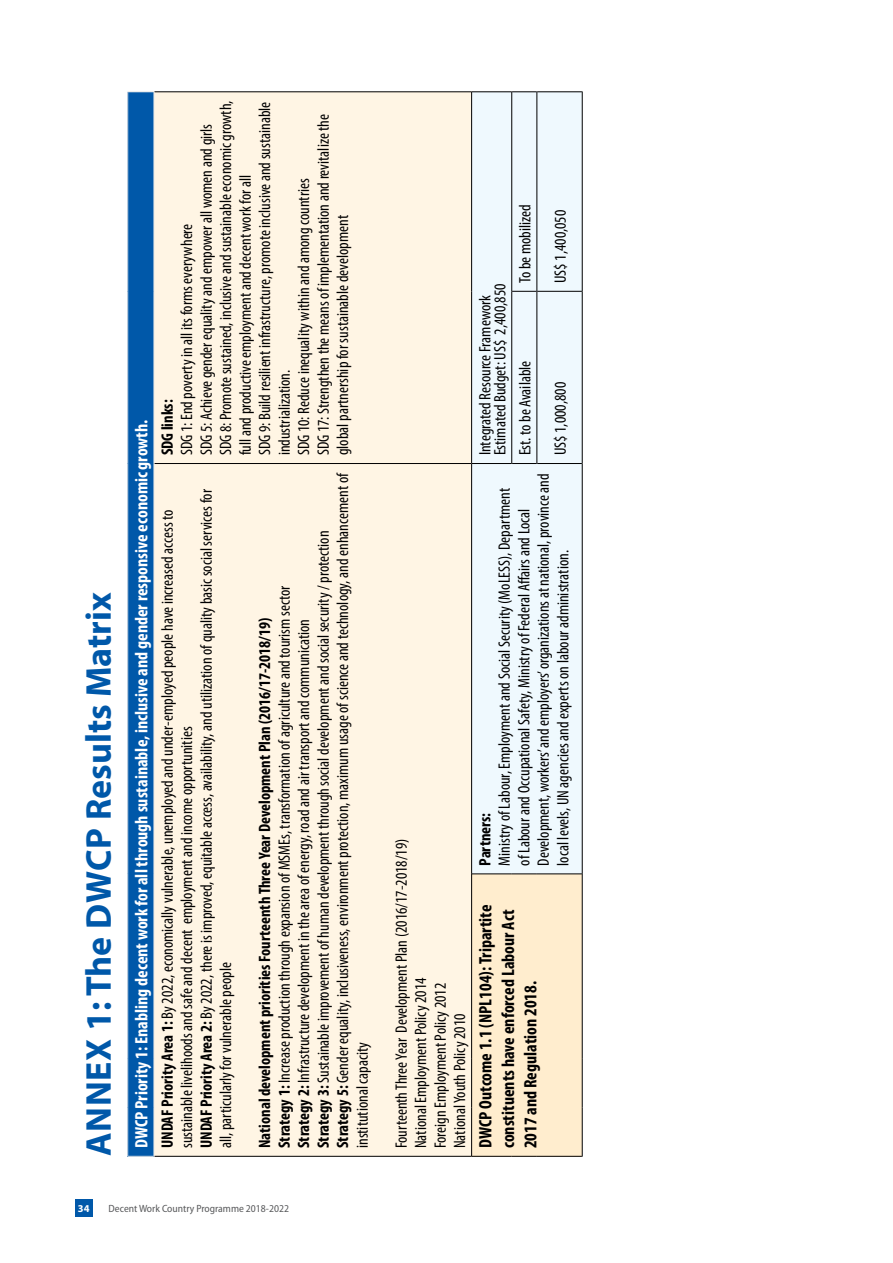
<style>
.page{position:relative;width:893px;height:1263px;background:#fff}
.page>*{position:absolute;margin:0;border:0;box-sizing:border-box;transform-origin:0 0}
.t1{font:700 36px "Myriad Pro";color:#0058a9}
.t2{font:700 condensed 18px "Myriad Pro";color:#fff}
.t3{font:700 condensed 18px/22.5px "Myriad Pro";color:#000}
.t4{font:condensed 16.5px/19.5px "Myriad Pro";color:#000}
.t5{font:700 condensed 16.5px "Myriad Pro";color:#000}
.t6{font:semi-condensed 10.5px "Myriad Pro";color:#58595b}
.t7{font:700 10.5px "Myriad Pro";color:#fff}
.s1{font-weight:700}
</style>
<div class="page">
<div style="left:75px;top:1200px;width:17px;height:17px;background:#0058a9"></div>
<div style="left:128px;top:92px;width:26px;height:1064px;background:#0058a9"></div>
<div style="left:155px;top:92px;width:316px;height:1064px;background:#fff5e4"></div>
<div style="left:472px;top:874px;width:110px;height:282px;background:#ffedce"></div>
<div style="left:472px;top:92px;width:110px;height:781px;background:#eff9fe"></div>
<hr style="left:154px;top:463px;width:317px;height:1px;background:#000">
<hr style="left:472px;top:463px;width:39px;height:1px;background:#000">
<svg style="left:512px;top:463px;width:24px;height:1px"></svg>
<svg style="left:512px;top:291px;width:24px;height:1px"></svg>
<hr style="left:537px;top:463px;width:45px;height:1px;background:#000">
<hr style="left:537px;top:291px;width:45px;height:1px;background:#000">
<hr style="left:471px;top:463px;width:1px;height:411px;background:#000">
<hr style="left:471px;top:291px;width:1px;height:172px;background:#000">
<hr style="left:471px;top:91px;width:1px;height:200px;background:#000">
<hr style="left:511px;top:291px;width:1px;height:173px;background:#000">
<hr style="left:511px;top:91px;width:1px;height:200px;background:#000">
<hr style="left:536px;top:291px;width:1px;height:173px;background:#000">
<hr style="left:536px;top:91px;width:1px;height:200px;background:#000">
<hr style="left:154px;top:1156px;width:317px;height:1px;background:#000">
<hr style="left:154px;top:91px;width:317px;height:1px;background:#000">
<hr style="left:472px;top:91px;width:39px;height:1px;background:#000">
<svg style="left:512px;top:91px;width:24px;height:1px"></svg>
<hr style="left:537px;top:91px;width:45px;height:1px;background:#000">
<hr style="left:127px;top:1107px;width:1px;height:50px;background:#e6e7e8">
<svg style="left:128px;top:1156px;width:26px;height:1px"></svg>
<hr style="left:127px;top:1059px;width:1px;height:48px;background:#e6e7e8">
<hr style="left:127px;top:874px;width:1px;height:185px;background:#e6e7e8">
<hr style="left:127px;top:463px;width:1px;height:411px;background:#e6e7e8">
<hr style="left:127px;top:291px;width:1px;height:172px;background:#e6e7e8">
<hr style="left:127px;top:91px;width:1px;height:200px;background:#e6e7e8">
<svg style="left:128px;top:91px;width:26px;height:1px"></svg>
<hr style="left:154px;top:1107px;width:1px;height:50px;background:#e6e7e8">
<hr style="left:154px;top:1059px;width:1px;height:48px;background:#e6e7e8">
<hr style="left:154px;top:874px;width:1px;height:185px;background:#e6e7e8">
<hr style="left:154px;top:463px;width:1px;height:411px;background:#e6e7e8">
<hr style="left:154px;top:291px;width:1px;height:172px;background:#e6e7e8">
<hr style="left:154px;top:91px;width:1px;height:200px;background:#e6e7e8">
<hr style="left:471px;top:1107px;width:1px;height:50px;background:#000">
<hr style="left:472px;top:1156px;width:40px;height:1px;background:#000">
<hr style="left:471px;top:1059px;width:1px;height:48px;background:#000">
<hr style="left:471px;top:874px;width:1px;height:185px;background:#000">
<hr style="left:472px;top:873px;width:40px;height:1px;background:#000">
<svg style="left:512px;top:1156px;width:25px;height:1px"></svg>
<svg style="left:512px;top:873px;width:25px;height:1px"></svg>
<hr style="left:537px;top:1156px;width:45px;height:1px;background:#000">
<hr style="left:537px;top:873px;width:45px;height:1px;background:#000">
<hr style="left:582px;top:1107px;width:1px;height:50px;background:#000">
<hr style="left:582px;top:1059px;width:1px;height:48px;background:#000">
<hr style="left:582px;top:874px;width:1px;height:185px;background:#000">
<hr style="left:582px;top:463px;width:1px;height:411px;background:#000">
<hr style="left:582px;top:291px;width:1px;height:172px;background:#000">
<hr style="left:582px;top:91px;width:1px;height:200px;background:#000">
<h1 class="t1" style="left:75px;top:1156px;width:565px;rotate:-90deg">ANNEX 1: The DWCP Results Matrix</h1>
<p class="t2" style="left:130px;top:1148px;width:730px;rotate:-90deg">DWCP Priority 1: Enabling decent work for all through sustainable, inclusive and gender responsive economic growth.</p>
<p class="t4" style="left:177px;top:455px;width:356px;rotate:-90deg">SDG 1: End poverty in all its forms everywhere<br>SDG 5: Achieve gender equality and empower all women and girls SDG 8: Promote sustained, inclusive and sustainable economic growth, full and productive employment and decent work for all<br>SDG 9: Build resilient infrastructure, promote inclusive and sustainable industrialization.<br>SDG 10: Reduce inequality within and among countries<br>SDG 17: Strengthen the means of implementation and revitalize the global partnership for sustainable development</p>
<p class="t5" style="left:157px;top:455px;width:57px;rotate:-90deg">SDG links:</p>
<p class="t4" style="left:157px;top:1148px;width:660px;rotate:-90deg"><span class="s1">UNDAF Priority Area 1:</span> By 2022, economically vulnerable, unemployed and under-employed people have increased access to sustainable livelihoods and safe and decent employment and income opportunities<br><span class="s1">UNDAF Priority Area 2:</span> By 2022, there is improved, equitable access, availability, and utilization of quality basic social services for all, particularly for vulnerable people</p>
<p class="t4" style="left:255px;top:1148px;width:677px;rotate:-90deg"><span class="s1">National development priorities Fourteenth Three Year Development Plan (2016/17-2018/19)<br>Strategy 1:</span> Increase production through expansion of MSMEs, transformation of agriculture and tourism sector<br><span class="s1">Strategy 2:</span> Infrastructure development in the area of energy, road and air transport and communication<br><span class="s1">Strategy 3:</span> Sustainable improvement of human development through social development and social security / protection<br><span class="s1">Strategy 5:</span> Gender equality, inclusiveness, environment protection, maximum usage of science and technology, and enhancement of institutional capacity</p>
<p class="t7" style="left:78px;top:1201px;width:13px">34</p>
<p class="t6" style="left:109px;top:1203px;width:182px">Decent Work Country Programme 2018-2022</p>
<p class="t4" style="left:391px;top:1148px;width:311px;rotate:-90deg">Fourteenth Three Year Development Plan (2016/17-2018/19)<br>National Employment Policy 2014<br>Foreign Employment Policy 2012<br>National Youth Policy 2010</p>
<p class="t4" style="left:477px;top:455px;width:173px;line-height:15px;rotate:-90deg">Integrated Resource Framework<br>Estimated Budget: US$ 2,400,850</p>
<p class="t4" style="left:515px;top:283px;width:80px;rotate:-90deg">To be mobilized</p>
<p class="t4" style="left:515px;top:455px;width:96px;rotate:-90deg">Est. to be Available</p>
<p class="t4" style="left:550px;top:283px;width:75px;rotate:-90deg">US$ 1,400,050</p>
<p class="t4" style="left:550px;top:455px;width:75px;rotate:-90deg">US$ 1,000,800</p>
<p class="t4" style="left:494px;top:866px;width:394px;rotate:-90deg">Ministry of Labour, Employment and Social Security (MoLESS), Department<br>of Labour and Occupational Safety, Ministry of Federal Affairs and Local Development, workers’ and employers’ organizations at national, province and local levels, UN agencies and experts on labour administration.</p>
<p class="t5" style="left:475px;top:866px;width:55px;rotate:-90deg">Partners:</p>
<p class="t3" style="left:474px;top:1148px;width:245px;rotate:-90deg">DWCP Outcome 1.1 (NPL104): Tripartite constituents have enforced Labour Act<br>2017 and Regulation 2018.</p>
</div>
